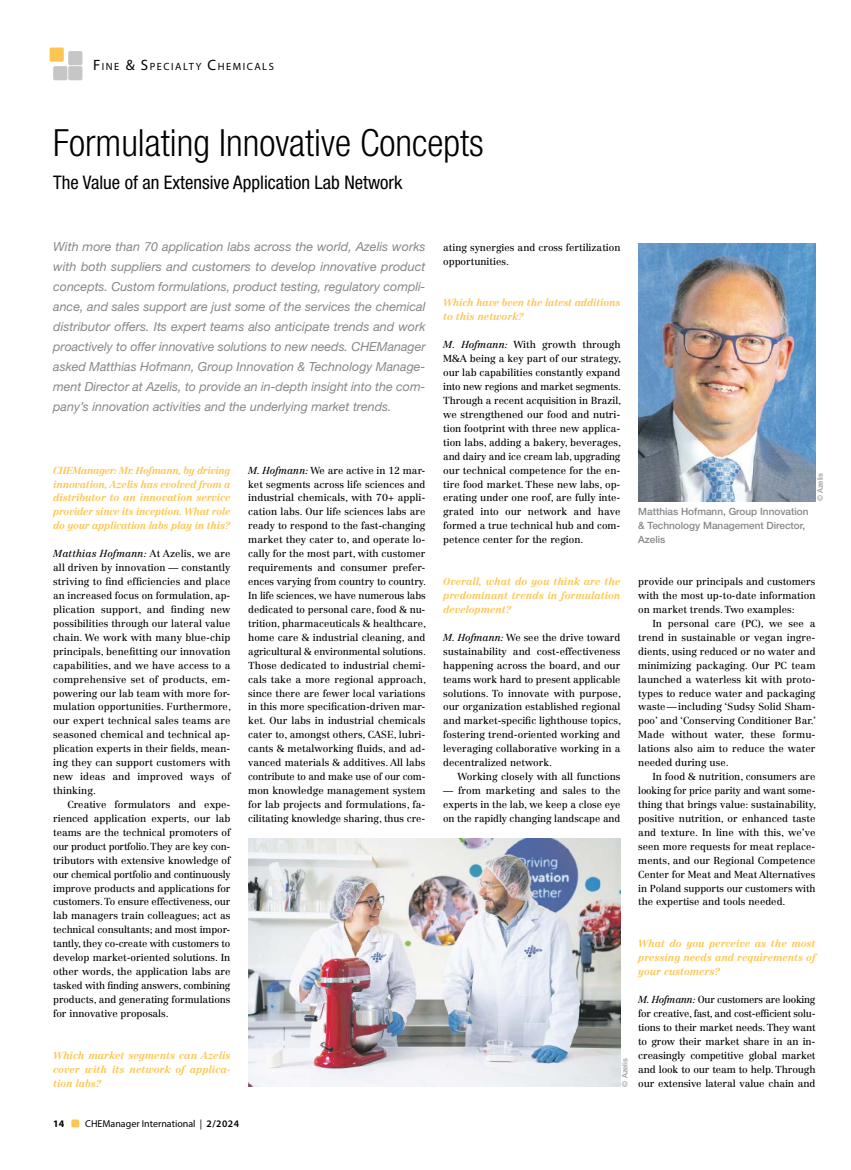
<style>
.page{position:relative;width:851px;height:1170px;background:#fff}
.page>*{position:absolute;margin:0;border:0;box-sizing:border-box;transform-origin:0 0}
.t1{font:300 condensed 37.5px "Helvetica Neue LT Std";color:#000}
.t2{font:condensed 18.75px "Helvetica Neue LT Std";color:#000}
.t3{font:italic 12.5px/20px "Helvetica Neue LT Std";color:#878787;text-align:justify}
.t4{font:10.5px "Myriad Pro";letter-spacing:.145em;color:#000}
.t5{font:10px/13.9px "Centennial LT Std";color:#000;text-align:justify}
.t6{font:italic 700 10px/13.9px "Centennial LT Std";color:#fdc652;text-align:justify}
.t7{font:500 10px/13.9px "Helvetica Neue LT Std";color:#878787}
.t8{font:10px "Myriad Pro";color:#000}
.t9{font:700 10px "Myriad Pro";color:#000}
.t10{font:500 7.5px "Helvetica Neue LT Std";color:#9d9d9c}
.s1{font-size:15px}
.s2{font-style:italic}
.s3{font-weight:600}
</style>
<div class="page">
<img style="left:638px;top:243px;width:177px;height:258px">
<img style="left:248px;top:838px;width:372px;height:248px">
<div style="left:71px;top:1119px;width:8px;height:8px;background:#fdc652;border-radius:2px"></div>
<div style="left:50px;top:47px;width:14px;height:15px;background:#fdc652;border-radius:2px"></div>
<div style="left:53px;top:66px;width:14px;height:14px;background:#c6c6c6;border-radius:2px"></div>
<div style="left:68px;top:51px;width:14px;height:14px;background:#c6c6c6;border-radius:2px"></div>
<div style="left:68px;top:66px;width:14px;height:14px;background:#c6c6c6;border-radius:2px"></div>
<p class="t4" style="left:93px;top:60px;width:181px"><span class="s1">F</span>INE <span class="s1">&amp; S</span>PECIALTY <span class="s1">C</span>HEMICALS</p>
<h1 class="t1" style="left:53px;top:121px;width:432px">Formulating Innovative Concepts</h1>
<h2 class="t2" style="left:53px;top:172px;width:351px">The Value of an Extensive Application Lab Network</h2>
<p class="t3" style="left:53px;top:236px;width:374px">With more than 70 application labs across the world, Azelis works with both suppliers and customers to develop innovative product concepts. Custom formulations, product testing, regulatory compli&shy;ance, and sales support are just some of the services the chemical distributor offers. Its expert teams also anticipate trends and work proactively to offer innovative solutions to new needs. CHEManager asked Matthias Hofmann, Group Innovation &amp; Technology Manage&shy;ment Director at Azelis, to provide an in-depth insight into the com&shy;pany’s innovation activities and the underlying market trends.</p>
<p class="t6" style="left:53px;top:463px;width:179px">CHEManager: Mr. Hofmann, by driving innovation, Azelis has evolved from a distributor to an innovation service provider since its inception. What role do your application labs play in this?</p>
<p class="t5" style="left:53px;top:546px;width:179px"><span class="s2">Matthias Hofmann:</span> At Azelis, we are all driven by innovation — constantly striving to find efficiencies and place an increased focus on formulation, ap&shy;plication support, and finding new possibilities through our lateral value chain. We work with many blue-chip principals, benefitting our innovation capabilities, and we have access to a comprehensive set of products, em&shy;powering our lab team with more for&shy;mulation opportunities. Furthermore, our expert technical sales teams are seasoned chemical and technical ap&shy;plication experts in their fields, mean&shy;ing they can support customers with new ideas and improved ways of thinking.</p>
<p class="t5" style="left:53px;top:797px;width:179px;text-indent:14px">Creative formulators and expe&shy;rienced application experts, our lab teams are the technical promoters of our product portfolio. They are key con&shy;tributors with extensive knowledge of our chemical portfolio and continuously improve products and applications for customers. To ensure effectiveness, our lab managers train colleagues; act as technical consultants; and most impor&shy;tantly, they co-create with customers to develop market-oriented solutions. In other words, the application labs are tasked with finding answers, combining products, and generating formulations for innovative proposals.</p>
<p class="t6" style="left:53px;top:1048px;width:179px">Which market segments can Azelis cover with its network of applica&shy;tion labs?</p>
<p class="t5" style="left:248px;top:463px;width:179px"><span class="s2">M. Hofmann:</span> We are active in 12 mar&shy;ket segments across life sciences and industrial chemicals, with 70+ appli&shy;cation labs. Our life sciences labs are ready to respond to the fast-changing market they cater to, and operate lo&shy;cally for the most part, with customer requirements and consumer prefer&shy;ences varying from country to country.<br>In life sciences, we have numerous labs dedicated to personal care, food &amp; nu&shy;trition, pharmaceuticals &amp; healthcare, home care &amp; industrial cleaning, and agricultural &amp; environmental solutions.<br>Those dedicated to industrial chemi&shy;cals take a more regional approach, since there are fewer local variations in this more specification-driven mar&shy;ket. Our labs in industrial chemicals cater to, amongst others, CASE, lubri&shy;cants &amp; metalworking fluids, and ad&shy;vanced materials &amp; additives. All labs contribute to and make use of our com&shy;mon knowledge management system for lab projects and formulations, fa&shy;cilitating knowledge sharing, thus cre-</p>
<p class="t9" style="left:53px;top:1117px;width:13px">14</p>
<p class="t8" style="left:85px;top:1117px;width:155px">CHEManager International | <span class="s3">2/2024</span></p>
<p class="t5" style="left:443px;top:240px;width:179px">ating synergies and cross fertilization opportunities.</p>
<p class="t6" style="left:443px;top:296px;width:179px">Which have been the latest additions to this network?</p>
<p class="t5" style="left:443px;top:338px;width:179px"><span class="s2">M. Hofmann:</span> With growth through M&amp;A being a key part of our strategy, our lab capabilities constantly expand into new regions and market segments.<br>Through a recent acquisition in Brazil, we strengthened our food and nutri&shy;tion footprint with three new applica&shy;tion labs, adding a bakery, beverages, and dairy and ice cream lab, upgrading our technical competence for the en&shy;tire food market. These new labs, op&shy;erating under one roof, are fully inte&shy;grated into our network and have formed a true technical hub and com&shy;petence center for the region.</p>
<p class="t6" style="left:443px;top:574px;width:179px">Overall, what do you think are the predominant trends in formulation development?</p>
<p class="t5" style="left:443px;top:630px;width:179px"><span class="s2">M. Hofmann:</span> We see the drive toward sustainability and cost-effectiveness happening across the board, and our teams work hard to present applicable solutions. To innovate with purpose, our organization established regional and market-specific lighthouse topics, fostering trend-oriented working and leveraging collaborative working in a decentralized network.</p>
<p class="t5" style="left:457px;top:769px;width:164px">Working closely with all functions</p>
<p class="t5" style="left:443px;top:783px;width:179px">— from marketing and sales to the experts in the lab, we keep a close eye on the rapidly changing landscape and</p>
<p class="t10" style="left:620px;top:1086px;width:30px;rotate:-90deg">© Azelis</p>
<p class="t7" style="left:638px;top:505px;width:172px">Matthias Hofmann, Group Innovation &amp; Technology Management Director,<br>Azelis</p>
<p class="t10" style="left:815px;top:501px;width:30px;rotate:-90deg">© Azelis</p>
<p class="t5" style="left:638px;top:574px;width:179px">provide our principals and customers with the most up-to-date information on market trends. Two examples:</p>
<p class="t5" style="left:638px;top:616px;width:179px;text-indent:14px">In personal care (PC), we see a trend in sustainable or vegan ingre&shy;dients, using reduced or no water and minimizing packaging. Our PC team launched a waterless kit with proto&shy;types to reduce water and packaging waste—including ‘Sudsy Solid Sham&shy;poo’ and ‘Conserving Conditioner Bar.’ Made without water, these formu&shy;lations also aim to reduce the water needed during use.</p>
<p class="t5" style="left:638px;top:769px;width:179px;text-indent:14px">In food &amp; nutrition, consumers are looking for price parity and want some&shy;thing that brings value: sustainability, positive nutrition, or enhanced taste and texture. In line with this, we’ve seen more requests for meat replace&shy;ments, and our Regional Competence Center for Meat and Meat Alternatives in Poland supports our customers with the expertise and tools needed.</p>
<p class="t6" style="left:638px;top:936px;width:179px">What do you perceive as the most pressing needs and requirements of your customers?</p>
<p class="t5" style="left:638px;top:992px;width:179px"><span class="s2">M. Hofmann:</span> Our customers are looking for creative, fast, and cost-efficient solu&shy;tions to their market needs. They want to grow their market share in an in&shy;creasingly competitive global market and look to our team to help. Through our extensive lateral value chain and</p>
</div>
